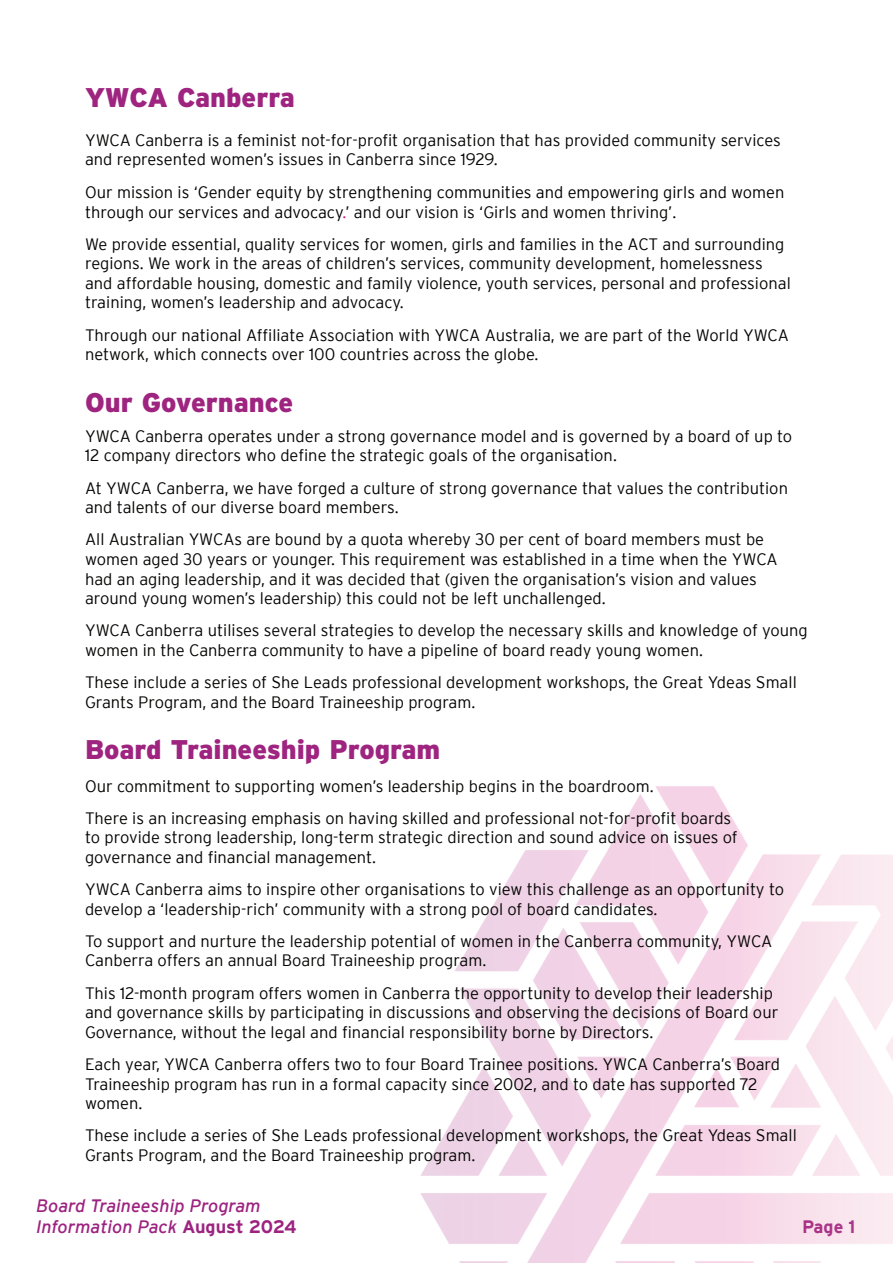
<style>
.page{position:relative;width:893px;height:1263px;background:#fff}
.page>*{position:absolute;margin:0;border:0;box-sizing:border-box;transform-origin:0 0}
.t1{font:900 27px "Interstate";color:#9e2480}
.t2{font:italic 18px/21.6px "Interstate";color:#9d2380}
.t3{font:700 18px "Interstate";color:#9d2380}
.t4{font:300 16.5px/19.5px "Interstate";color:#040503}
.t5{font:300 16.5px/19.8px "Interstate";color:#000}
.s1{color:#040503}
.s2{color:#d21789}
.s3{font-weight:700;font-style:normal}
</style>
<div class="page">
<img style="left:420px;top:786px;width:473px;height:477px">
<h1 class="t1" style="left:85px;top:82px;width:211px">YWCA Canberra</h1>
<p class="t4" style="left:85px;top:130px;width:697px">YWCA Canberra is a feminist not-for-profit organisation that has provided community services and represented women’s issues in Canberra since 1929.</p>
<p class="t5" style="left:85px;top:182px;width:701px"><span class="s1">Our mission is ‘</span>Gender equity by strengthening communities and empowering girls and women through our services and advocacy<span class="s2">.</span><span class="s1">’ and our vision is ‘Girls and women thriving’.</span></p>
<p class="t4" style="left:85px;top:234px;width:707px">We provide essential, quality services for women, girls and families in the ACT and surrounding regions. We work in the areas of children’s services, community development, homelessness and affordable housing, domestic and family violence, youth services, personal and professional training, women’s leadership and advocacy.</p>
<p class="t4" style="left:85px;top:325px;width:705px">Through our national Affiliate Association with YWCA Australia, we are part of the World YWCA network, which connects over 100 countries across the globe.</p>
<h1 class="t1" style="left:85px;top:387px;width:210px">Our Governance</h1>
<p class="t4" style="left:85px;top:426px;width:709px">YWCA Canberra operates under a strong governance model and is governed by a board of up to<br>12 company directors who define the strategic goals of the organisation.</p>
<p class="t4" style="left:85px;top:478px;width:704px">At YWCA Canberra, we have forged a culture of strong governance that values the contribution and talents of our diverse board members.</p>
<p class="t4" style="left:85px;top:530px;width:694px">All Australian YWCAs are bound by a quota whereby 30 per cent of board members must be women aged 30 years or younger. This requirement was established in a time when the YWCA had an aging leadership, and it was decided that (given the organisation’s vision and values around young women’s leadership) this could not be left unchallenged.</p>
<p class="t4" style="left:85px;top:620px;width:724px">YWCA Canberra utilises several strategies to develop the necessary skills and knowledge of young women in the Canberra community to have a pipeline of board ready young women.</p>
<p class="t4" style="left:85px;top:672px;width:713px">These include a series of She Leads professional development workshops, the Great Ydeas Small<br>Grants Program, and the Board Traineeship program.</p>
<h1 class="t1" style="left:85px;top:734px;width:357px">Board Traineeship Program</h1>
<p class="t4" style="left:85px;top:770px;width:648px;line-height:32.2px">Our commitment to supporting women’s leadership begins in the boardroom.<br>There is an increasing emphasis on having skilled and professional not-for-profit boards</p>
<p class="t4" style="left:85px;top:828px;width:654px">to provide strong leadership, long-term strategic direction and sound advice on issues of governance and financial management.</p>
<p class="t4" style="left:85px;top:879px;width:701px">YWCA Canberra aims to inspire other organisations to view this challenge as an opportunity to develop a ‘leadership-rich’ community with a strong pool of board candidates.</p>
<p class="t4" style="left:85px;top:931px;width:689px">To support and nurture the leadership potential of women in the Canberra community, YWCA<br>Canberra offers an annual Board Traineeship program.</p>
<p class="t4" style="left:85px;top:983px;width:695px">This 12-month program offers women in Canberra the opportunity to develop their leadership and governance skills by participating in discussions and observing the decisions of Board our<br>Governance, without the legal and financial responsibility borne by Directors.</p>
<p class="t4" style="left:85px;top:1054px;width:696px">Each year, YWCA Canberra offers two to four Board Trainee positions. YWCA Canberra’s Board<br>Traineeship program has run in a formal capacity since 2002, and to date has supported 72 women.</p>
<p class="t4" style="left:85px;top:1125px;width:713px">These include a series of She Leads professional development workshops, the Great Ydeas Small<br>Grants Program, and the Board Traineeship program.</p>
<p class="t2" style="left:36px;top:1194px;width:262px">Board Traineeship Program<br>Information Pack <span class="s3">August 2024</span></p>
<p class="t3" style="left:802px;top:1217px;width:55px">Page 1</p>
</div>
